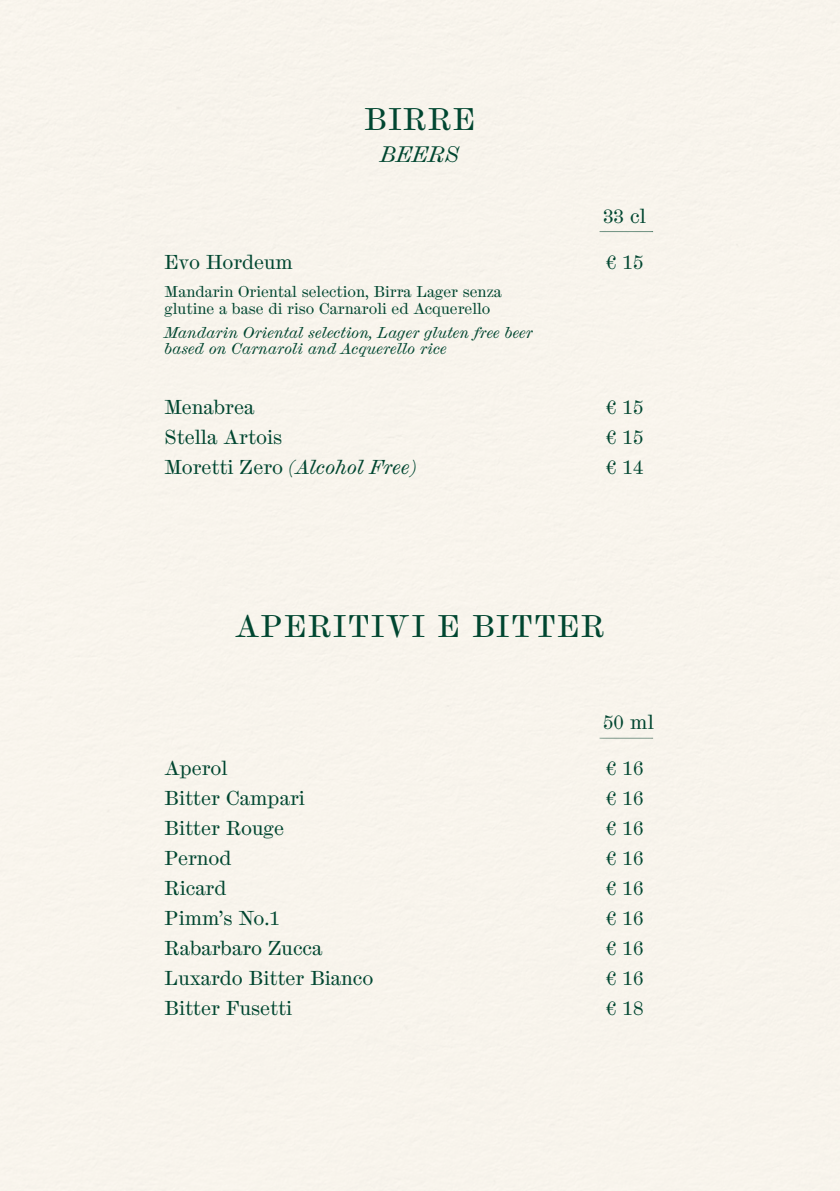
<style>
.page{position:relative;width:840px;height:1191px;background:#fff}
.page>*{position:absolute;margin:0;border:0;box-sizing:border-box;transform-origin:0 0}
.t1{font:28px "Scotch Micro";letter-spacing:.05em;color:#004630}
.t2{font:italic 20px "Scotch Micro";color:#004630}
.t3{font:18px/30px "Scotch Micro";color:#004630}
.t4{font:14px/16.8px "Scotch Micro";color:#004630}
.t5{font:italic 14px/16.8px "Scotch Micro";color:#004630}
.s1{font-style:italic}
</style>
<div class="page">
<div style="left:595px;top:733px;width:61px;height:7px;background:#f8f5ec"></div>
<div style="left:595px;top:735px;width:62px;height:5px;background:#000;opacity:.75"></div>
<div style="left:595px;top:227px;width:61px;height:7px;background:#f8f4ec"></div>
<div style="left:595px;top:229px;width:62px;height:5px;background:#000;opacity:.75"></div>
<h1 class="t1" style="left:364px;top:101px;width:112px">BIRRE</h1>
<p class="t2" style="left:380px;top:141px;width:81px">BEERS</p>
<p class="t3" style="left:164px;top:247px;width:130px">Evo Hordeum</p>
<p class="t4" style="left:164px;top:283px;width:338px">Mandarin Oriental selection, Birra Lager senza glutine a base di riso Carnaroli ed Acquerello</p>
<p class="t5" style="left:164px;top:324px;width:370px">Mandarin Oriental selection, Lager gluten free beer based on Carnaroli and Acquerello rice</p>
<p class="t3" style="left:164px;top:393px;width:253px">Menabrea<br>Stella Artois<br>Moretti Zero <span class="s1">(Alcohol Free)</span></p>
<p class="t3" style="left:602px;top:201px;width:44px">33 cl</p>
<p class="t3" style="left:605px;top:247px;width:39px">€ 15</p>
<p class="t3" style="left:605px;top:392px;width:39px;text-align:justify">€ 15 € 15 € 14</p>
<h1 class="t1" style="left:235px;top:607px;width:371px">APERITIVI E BITTER</h1>
<p class="t3" style="left:602px;top:708px;width:52px">50 ml</p>
<p class="t3" style="left:164px;top:753px;width:210px">Aperol<br>Bitter Campari<br>Bitter Rouge<br>Pernod<br>Ricard<br>Pimm’s No.1<br>Rabarbaro Zucca<br>Luxardo Bitter Bianco<br>Bitter Fusetti</p>
<p class="t3" style="left:605px;top:753px;width:39px;text-align:justify">€ 16 € 16 € 16 € 16 € 16 € 16 € 16 € 16 € 18</p>
</div>
